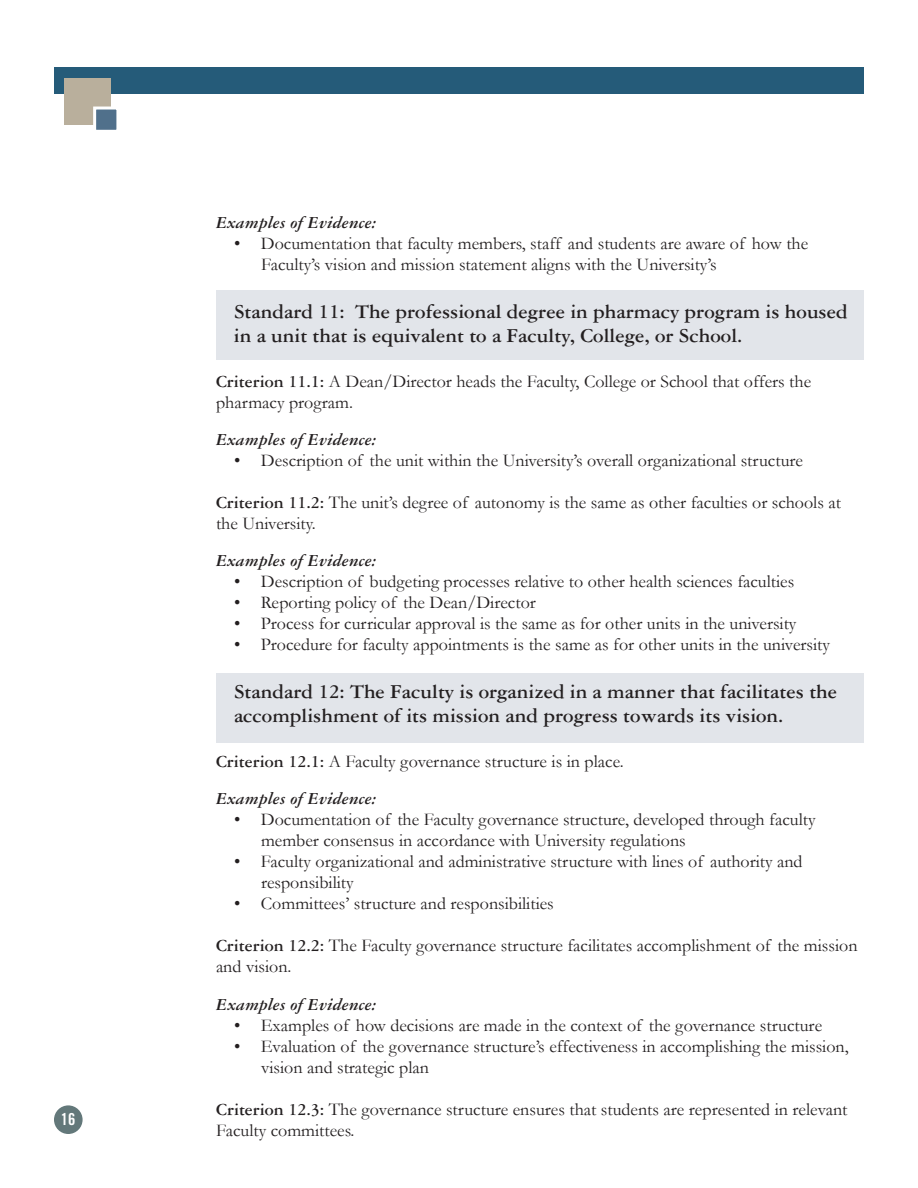
<style>
.page{position:relative;width:918px;height:1188px;background:#fff}
.page>*{position:absolute;margin:0;border:0;box-sizing:border-box;transform-origin:0 0}
.t1{font:700 21px/24px "Garamond Three";color:#231f20}
.t2{font:18px/21px "Garamond";color:#231f20}
.t3{font:italic 700 18px "Garamond Three";color:#231f20}
.t4{font:16.5px "Trade Gothic Bold Cond Twenty";color:#fff}
.s1{font-family:"Garamond Three";font-weight:700}
</style>
<div class="page">
<div style="left:216px;top:290px;width:648px;height:69px;background:#e2e5ea"></div>
<div style="left:216px;top:673px;width:648px;height:70px;background:#e2e5ea"></div>
<div style="left:54px;top:68px;width:810px;height:26px;background:#255b79"></div>
<div style="left:54px;top:1105px;width:29px;height:29px;background:#63787a;border-radius:50%"></div>
<div style="left:64px;top:78px;width:47px;height:47px;background:#b9af9c"></div>
<div style="left:96px;top:110px;width:20px;height:20px;background:#50708b"></div>
<div style="left:93px;top:107px;width:26px;height:26px;border:3px solid #fff"></div>
<p class="t4" style="left:61px;top:1113px;width:16px">16</p>
<p class="t3" style="left:216px;top:216px;width:162px">Examples of Evidence:</p>
<p class="t2" style="left:261px;top:233px;width:549px;text-indent:-27px">• Documentation that faculty members, staff and students are aware of how the<br>Faculty’s vision and mission statement aligns with the University’s</p>
<p class="t1" style="left:234px;top:301px;width:615px">Standard 11: The professional degree in pharmacy program is housed in a unit that is equivalent to a Faculty, College, or School.</p>
<p class="t2" style="left:216px;top:371px;width:597px"><span class="s1">Criterion 11.1:</span> A Dean/Director heads the Faculty, College or School that offers the pharmacy program.</p>
<p class="t3" style="left:216px;top:433px;width:162px">Examples of Evidence:</p>
<p class="t2" style="left:234px;top:450px;width:570px">• Description of the unit within the University’s overall organizational structure</p>
<p class="t2" style="left:216px;top:492px;width:627px"><span class="s1">Criterion 11.2:</span> The unit’s degree of autonomy is the same as other faculties or schools at the University.</p>
<p class="t3" style="left:216px;top:554px;width:162px">Examples of Evidence:</p>
<p class="t2" style="left:234px;top:571px;width:562px">• Description of budgeting processes relative to other health sciences faculties</p>
<p class="t2" style="left:234px;top:592px;width:303px">• Reporting policy of the Dean/Director</p>
<p class="t2" style="left:234px;top:613px;width:564px">• Process for curricular approval is the same as for other units in the university</p>
<p class="t2" style="left:234px;top:634px;width:597px">• Procedure for faculty appointments is the same as for other units in the university</p>
<p class="t1" style="left:234px;top:682px;width:605px">Standard 12: The Faculty is organized in a manner that facilitates the accomplishment of its mission and progress towards its vision.</p>
<p class="t2" style="left:216px;top:751px;width:409px"><span class="s1">Criterion 12.1:</span> A Faculty governance structure is in place.</p>
<p class="t3" style="left:216px;top:793px;width:162px">Examples of Evidence:</p>
<p class="t2" style="left:261px;top:809px;width:556px;text-indent:-27px">• Documentation of the Faculty governance structure, developed through faculty member consensus in accordance with University regulations</p>
<p class="t2" style="left:261px;top:851px;width:543px;text-indent:-27px">• Faculty organizational and administrative structure with lines of authority and responsibility</p>
<p class="t2" style="left:234px;top:893px;width:321px">• Committees’ structure and responsibilities</p>
<p class="t2" style="left:216px;top:935px;width:643px"><span class="s1">Criterion 12.2:</span> The Faculty governance structure facilitates accomplishment of the mission and vision.</p>
<p class="t3" style="left:216px;top:998px;width:162px">Examples of Evidence:</p>
<p class="t2" style="left:234px;top:1015px;width:590px">• Examples of how decisions are made in the context of the governance structure</p>
<p class="t2" style="left:261px;top:1036px;width:589px;text-indent:-27px">• Evaluation of the governance structure’s effectiveness in accomplishing the mission, vision and strategic plan</p>
<p class="t2" style="left:216px;top:1099px;width:633px"><span class="s1">Criterion 12.3:</span> The governance structure ensures that students are represented in relevant<br>Faculty committees.</p>
</div>
